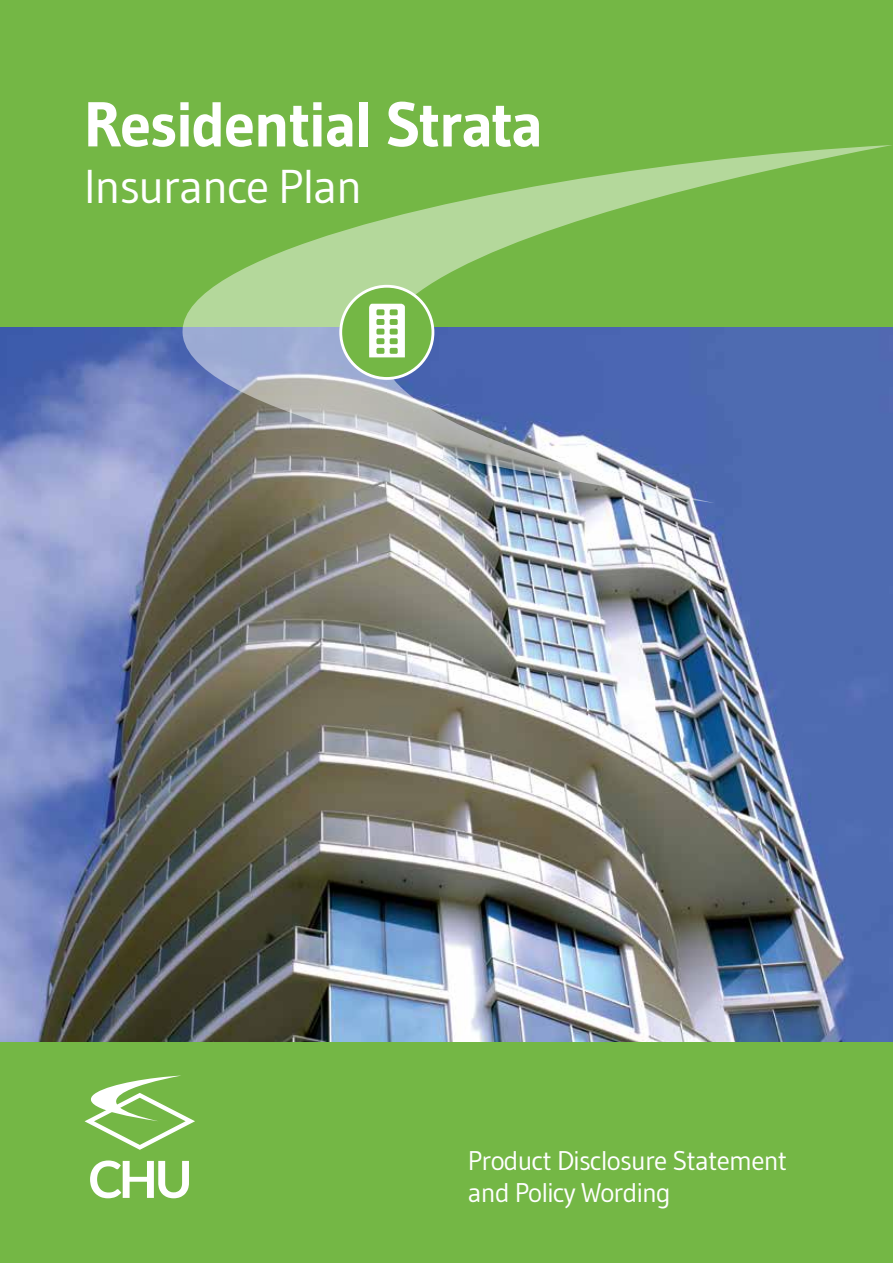
<style>
.page{position:relative;width:893px;height:1263px;background:#74b745}
.page>*{position:absolute;margin:0;border:0;box-sizing:border-box;transform-origin:0 0}
.t1{font:700 63.15px "Gudea";letter-spacing:-.03em;color:#fff}
.t2{font:47.4px "Gudea";letter-spacing:-.03em;color:#fff}
.t3{font:27px/31.5px "Gudea";letter-spacing:-.03em;color:#fff}
</style>
<div class="page">
<img style="left:0;top:327px;width:893px;height:715px">
<svg style="left:85px;top:1075px;width:110px;height:75px"></svg>
<svg style="left:90px;top:1160px;width:99px;height:38px"></svg>
<svg style="left:181px;top:145px;width:712px;height:358px"></svg>
<div style="left:341px;top:286px;width:92px;height:92px;background:#74b745;border-radius:50%"></div>
<div style="left:339px;top:285px;width:95px;height:95px;border:3px solid #fff;border-radius:50%"></div>
<svg style="left:369px;top:304px;width:36px;height:53px"></svg>
<h1 class="t1" style="left:84px;top:85px;width:460px">Residential Strata</h1>
<h2 class="t2" style="left:84px;top:157px;width:280px">Insurance Plan</h2>
<p class="t3" style="left:468px;top:1144px;width:321px">Product Disclosure Statement and Policy Wording</p>
</div>
